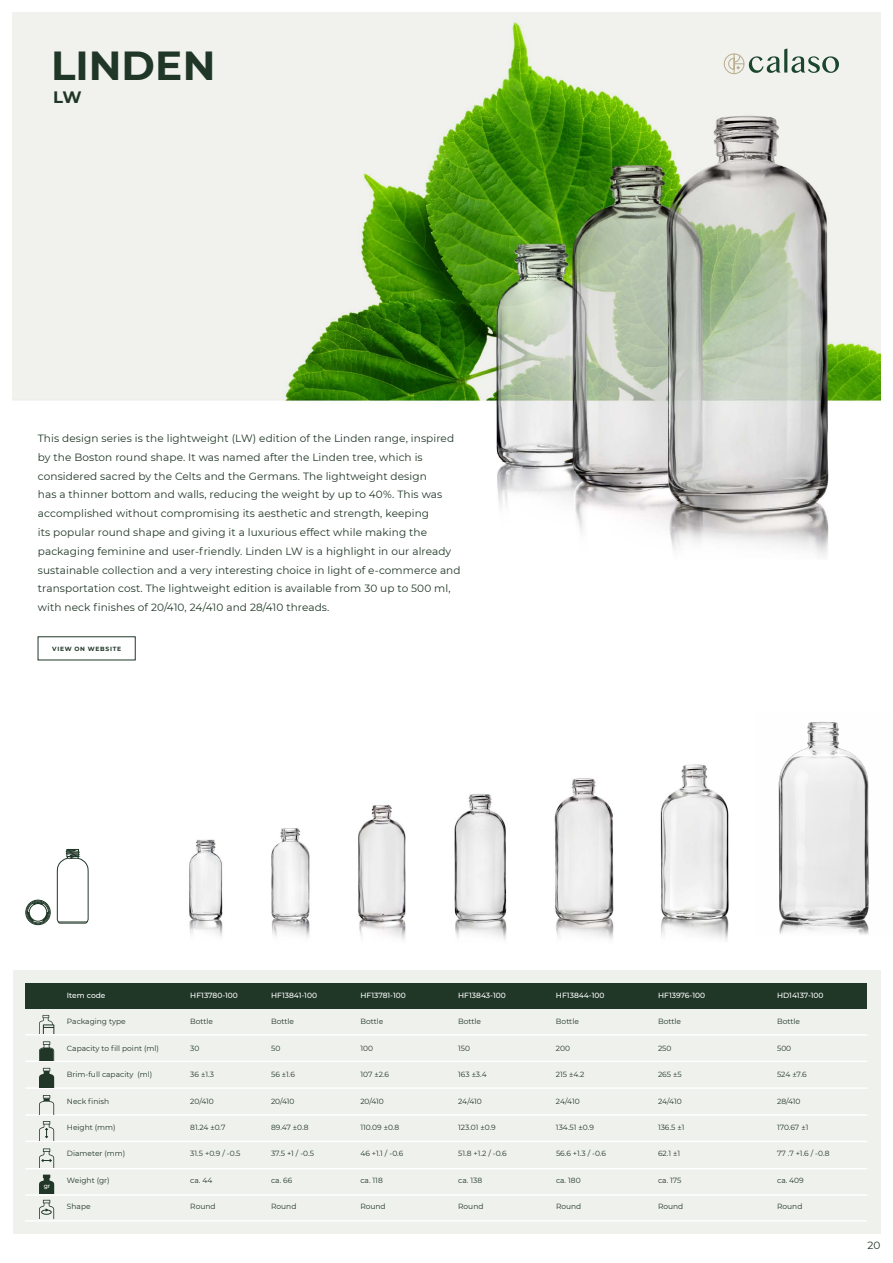
<style>
.page{position:relative;width:893px;height:1263px;background:#fff}
.page>*{position:absolute;margin:0;border:0;box-sizing:border-box;transform-origin:0 0}
.t1{font:700 40.5px "Montserrat";letter-spacing:.005em;color:#203627}
.t2{font:700 16.5px "Montserrat";color:#203627}
.t3{font:10.5px/18.8px "Montserrat";letter-spacing:.01em;color:#203627}
.t4{font:7.5px "Montserrat";color:#203627}
.t5{font:500 7.5px "Montserrat";color:#fff}
.t6{font:500 6.15px "Montserrat";color:#fff}
.t7{font:700 6px "Montserrat";letter-spacing:.115em;color:#203627}
</style>
<div class="page">
<img style="left:13px;top:13px;width:867px;height:543px">
<img style="left:358px;top:805px;width:48px;height:134px">
<img style="left:454px;top:794px;width:53px;height:146px">
<img style="left:554px;top:778px;width:60px;height:162px">
<img style="left:189px;top:839px;width:34px;height:98px">
<img style="left:271px;top:828px;width:39px;height:110px">
<img style="left:660px;top:764px;width:69px;height:177px">
<svg style="left:57px;top:849px;width:31px;height:74px"></svg>
<div style="left:26px;top:900px;width:24px;height:25px;border:1px solid #203828;border-radius:50%"></div>
<div style="left:27px;top:901px;width:22px;height:23px;border:1px solid #203828;border-radius:50%"></div>
<div style="left:27px;top:902px;width:22px;height:21px;border:1px solid #203828;border-radius:50%"></div>
<div style="left:29px;top:903px;width:18px;height:18px;border:1px solid #203828;border-radius:50%"></div>
<svg style="left:33px;top:902px;width:10px;height:2px"></svg>
<svg style="left:28px;top:912px;width:5px;height:9px"></svg>
<svg style="left:43px;top:912px;width:5px;height:9px"></svg>
<img style="left:778px;top:721px;width:91px;height:214px">
<div style="left:13px;top:970px;width:867px;height:263px;background:#eff1ec"></div>
<div style="left:26px;top:983px;width:841px;height:26px;background:#203627"></div>
<hr style="left:26px;top:1168px;width:841px;height:1px;background:#fff">
<hr style="left:26px;top:1194px;width:841px;height:2px;background:#fff">
<hr style="left:25px;top:1220px;width:842px;height:2px;background:#fff">
<hr style="left:26px;top:1140px;width:841px;height:2px;background:#fff">
<hr style="left:26px;top:1114px;width:841px;height:2px;background:#fff">
<hr style="left:26px;top:1087px;width:841px;height:2px;background:#fff">
<hr style="left:26px;top:1060px;width:841px;height:2px;background:#fff">
<hr style="left:26px;top:1034px;width:841px;height:1px;background:#fff">
<svg style="left:39px;top:1041px;width:15px;height:19px"></svg>
<svg style="left:39px;top:1015px;width:15px;height:19px"></svg>
<svg style="left:39px;top:1068px;width:15px;height:19px"></svg>
<svg style="left:39px;top:1121px;width:15px;height:19px"></svg>
<svg style="left:39px;top:1148px;width:15px;height:20px"></svg>
<svg style="left:39px;top:1200px;width:15px;height:19px"></svg>
<svg style="left:39px;top:1095px;width:15px;height:19px"></svg>
<svg style="left:39px;top:1174px;width:15px;height:20px"></svg>
<svg style="left:724px;top:49px;width:115px;height:25px;background:#c5cdc3"></svg>
<h1 class="t1" style="left:51px;top:37px;width:166px">LINDEN</h1>
<h2 class="t2" style="left:53px;top:85px;width:30px">LW</h2>
<p class="t3" style="left:38px;top:429px;width:424px">This design series is the lightweight (LW) edition of the Linden range, inspired by the Boston round shape. It was named after the Linden tree, which is considered sacred by the Celts and the Germans. The lightweight design<br>has a thinner bottom and walls, reducing the weight by up to 40%. This was accomplished without compromising its aesthetic and strength, keeping<br>its popular round shape and giving it a luxurious effect while making the packaging feminine and user-friendly. Linden LW is a highlight in our already sustainable collection and a very interesting choice in light of e-commerce and transportation cost. The lightweight edition is available from 30 up to 500 ml, with neck finishes of 20/410, 24/410 and 28/410 threads.</p>
<p class="t7" style="left:52px;top:644px;width:70px">VIEW ON WEBSITE</p>
<p class="t6" style="left:44px;top:1181px;width:8px">gr</p>
<p class="t5" style="left:67px;top:990px;width:40px">Item code</p>
<p class="t5" style="left:190px;top:990px;width:49px">HF13780-100</p>
<p class="t5" style="left:271px;top:990px;width:47px">HF13841-100</p>
<p class="t5" style="left:360px;top:990px;width:47px">HF13781-100</p>
<p class="t5" style="left:458px;top:990px;width:49px">HF13843-100</p>
<p class="t5" style="left:556px;top:990px;width:50px">HF13844-100</p>
<p class="t5" style="left:658px;top:990px;width:49px">HF13976-100</p>
<p class="t5" style="left:777px;top:990px;width:48px">HD14137-100</p>
<p class="t4" style="left:67px;top:1016px;width:60px">Packaging type</p>
<p class="t4" style="left:190px;top:1016px;width:24px">Bottle</p>
<p class="t4" style="left:271px;top:1016px;width:24px">Bottle</p>
<p class="t4" style="left:360px;top:1016px;width:24px">Bottle</p>
<p class="t4" style="left:458px;top:1016px;width:24px">Bottle</p>
<p class="t4" style="left:556px;top:1016px;width:24px">Bottle</p>
<p class="t4" style="left:658px;top:1016px;width:24px">Bottle</p>
<p class="t4" style="left:777px;top:1016px;width:24px">Bottle</p>
<p class="t4" style="left:67px;top:1043px;width:94px">Capacity to fill point (ml)</p>
<p class="t4" style="left:190px;top:1043px;width:11px">30</p>
<p class="t4" style="left:271px;top:1043px;width:11px">50</p>
<p class="t4" style="left:360px;top:1043px;width:14px">100</p>
<p class="t4" style="left:458px;top:1043px;width:13px">150</p>
<p class="t4" style="left:556px;top:1043px;width:16px">200</p>
<p class="t4" style="left:658px;top:1043px;width:15px">250</p>
<p class="t4" style="left:777px;top:1043px;width:16px">500</p>
<p class="t4" style="left:67px;top:1069px;width:87px">Brim-full capacity (ml)</p>
<p class="t4" style="left:190px;top:1069px;width:25px">36 ±1.3</p>
<p class="t4" style="left:271px;top:1069px;width:25px">56 ±1.6</p>
<p class="t4" style="left:360px;top:1069px;width:30px">107 ±2.6</p>
<p class="t4" style="left:458px;top:1069px;width:30px">163 ±3.4</p>
<p class="t4" style="left:556px;top:1069px;width:30px">215 ±4.2</p>
<p class="t4" style="left:658px;top:1069px;width:25px">265 ±5</p>
<p class="t4" style="left:777px;top:1069px;width:31px">524 ±7.6</p>
<p class="t4" style="left:67px;top:1096px;width:44px">Neck finish</p>
<p class="t4" style="left:190px;top:1096px;width:25px">20/410</p>
<p class="t4" style="left:271px;top:1096px;width:25px">20/410</p>
<p class="t4" style="left:360px;top:1096px;width:25px">20/410</p>
<p class="t4" style="left:458px;top:1096px;width:25px">24/410</p>
<p class="t4" style="left:556px;top:1096px;width:25px">24/410</p>
<p class="t4" style="left:658px;top:1096px;width:25px">24/410</p>
<p class="t4" style="left:777px;top:1096px;width:25px">28/410</p>
<p class="t4" style="left:67px;top:1122px;width:50px">Height (mm)</p>
<p class="t4" style="left:190px;top:1122px;width:37px">81.24 ±0.7</p>
<p class="t4" style="left:271px;top:1122px;width:39px">89.47 ±0.8</p>
<p class="t4" style="left:360px;top:1122px;width:40px">110.09 ±0.8</p>
<p class="t4" style="left:458px;top:1122px;width:39px">123.01 ±0.9</p>
<p class="t4" style="left:556px;top:1122px;width:39px">134.51 ±0.9</p>
<p class="t4" style="left:658px;top:1122px;width:28px">136.5 ±1</p>
<p class="t4" style="left:777px;top:1122px;width:33px">170.67 ±1</p>
<p class="t4" style="left:67px;top:1148px;width:60px">Diameter (mm)</p>
<p class="t4" style="left:190px;top:1148px;width:52px">31.5 +0.9 / -0.5</p>
<p class="t4" style="left:271px;top:1148px;width:44px">37.5 +1 / -0.5</p>
<p class="t4" style="left:360px;top:1148px;width:44px">46 +1.1 / -0.6</p>
<p class="t4" style="left:458px;top:1148px;width:50px">51.8 +1.2 / -0.6</p>
<p class="t4" style="left:556px;top:1148px;width:52px">56.6 +1.3 / -0.6</p>
<p class="t4" style="left:658px;top:1148px;width:24px">62.1 ±1</p>
<p class="t4" style="left:777px;top:1148px;width:54px">77 .7 +1.6 / -0.8</p>
<p class="t4" style="left:67px;top:1175px;width:44px">Weight (gr)</p>
<p class="t4" style="left:190px;top:1175px;width:24px">ca. 44</p>
<p class="t4" style="left:271px;top:1175px;width:23px">ca. 66</p>
<p class="t4" style="left:360px;top:1175px;width:24px">ca. 118</p>
<p class="t4" style="left:458px;top:1175px;width:25px">ca. 138</p>
<p class="t4" style="left:556px;top:1175px;width:26px">ca. 180</p>
<p class="t4" style="left:658px;top:1175px;width:25px">ca. 175</p>
<p class="t4" style="left:777px;top:1175px;width:28px">ca. 409</p>
<p class="t4" style="left:67px;top:1201px;width:25px">Shape</p>
<p class="t4" style="left:190px;top:1201px;width:27px">Round</p>
<p class="t4" style="left:271px;top:1201px;width:27px">Round</p>
<p class="t4" style="left:360px;top:1201px;width:27px">Round</p>
<p class="t4" style="left:458px;top:1201px;width:27px">Round</p>
<p class="t4" style="left:556px;top:1201px;width:27px">Round</p>
<p class="t4" style="left:658px;top:1201px;width:27px">Round</p>
<p class="t4" style="left:777px;top:1201px;width:27px">Round</p>
<p class="t3" style="left:868px;top:1235px;width:14px">20</p>
</div>
